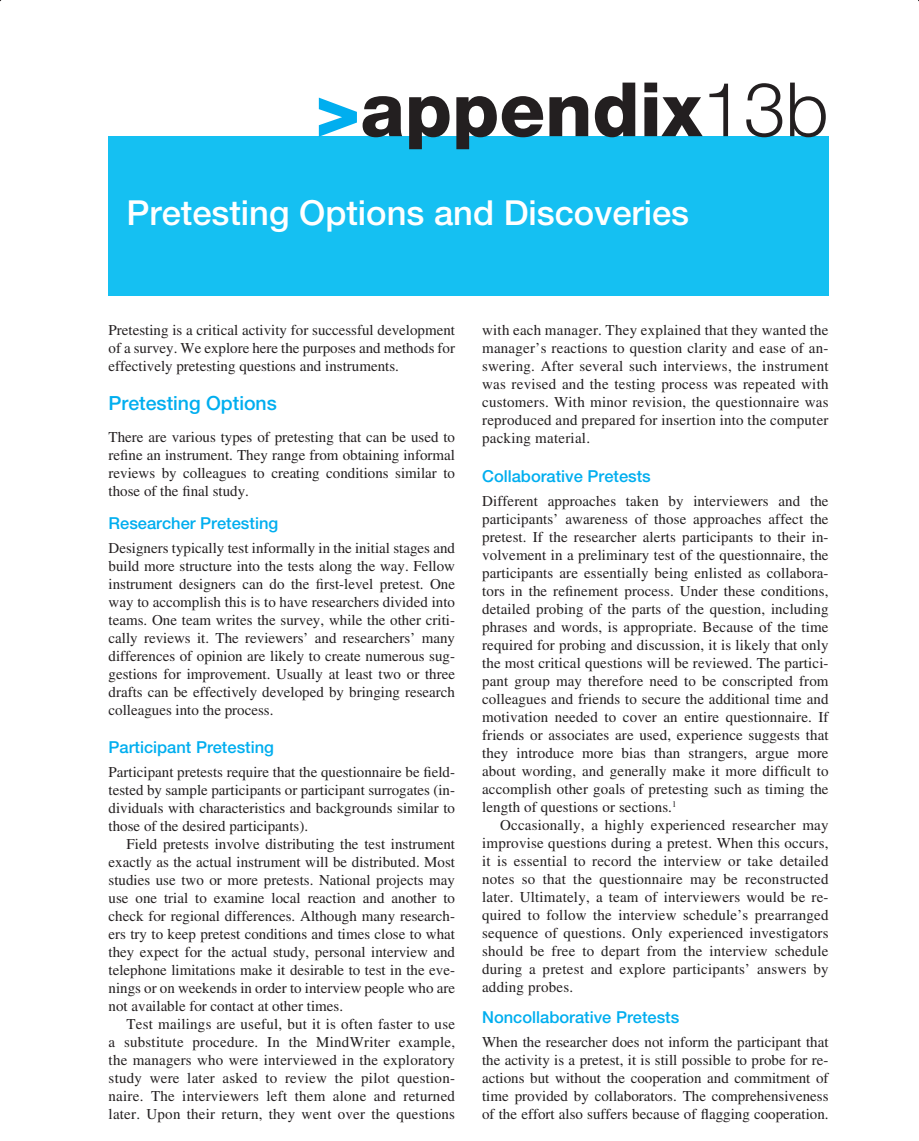
<style>
.page{position:relative;width:919px;height:1141px;background:#fff}
.page>*{position:absolute;margin:0;border:0;box-sizing:border-box;transform-origin:0 0}
.t1{font:800 75px "Helvetica Neue LT Std";color:#231f20}
.t2{font:500 34.5px "Helvetica Neue LT Std";color:#fff}
.t3{font:500 19.5px "Helvetica Neue LT Std";color:#00aeef}
.t4{font:500 16.5px "Helvetica Neue LT Std";color:#00aeef}
.t5{font:15px/18px "Times";color:#231f20;text-align:justify}
.s1{color:#00aeef}
.s2{font-weight:300}
</style>
<div class="page">
<div style="left:109px;top:136px;width:720px;height:159px;background:#15c0f2"></div>
<h1 class="t1" style="left:315px;top:82px;width:515px"><span class="s1">&gt;</span>appendix<span class="s2">13b</span></h1>
<h2 class="t2" style="left:127px;top:200px;width:564px">Pretesting Options and Discoveries</h2>
<p class="t5" style="left:109px;top:322px;width:348px">Pretesting is a critical activity for successful development of a survey. We explore here the purposes and methods for effectively pretesting questions and instruments.</p>
<h3 class="t3" style="left:109px;top:396px;width:170px">Pretesting Options</h3>
<p class="t5" style="left:109px;top:429px;width:348px">There are various types of pretesting that can be used to refine an instrument. They range from obtaining informal reviews by colleagues to creating conditions similar to those of the final study.</p>
<p class="t4" style="left:109px;top:517px;width:171px">Researcher Pretesting</p>
<p class="t5" style="left:109px;top:540px;width:348px">Designers typically test informally in the initial stages and build more structure into the tests along the way. Fellow instrument designers can do the first-level pretest. One way to accomplish this is to have researchers divided into teams. One team writes the survey, while the other criti&shy;cally reviews it. The reviewers’ and researchers’ many differences of opinion are likely to create numerous sug&shy;gestions for improvement. Usually at least two or three drafts can be effectively developed by bringing research colleagues into the process.</p>
<p class="t4" style="left:109px;top:741px;width:167px">Participant Pretesting</p>
<p class="t5" style="left:109px;top:764px;width:348px">Participant pretests require that the questionnaire be field&shy;tested by sample participants or participant surrogates (in&shy;dividuals with characteristics and backgrounds similar to those of the desired participants).</p>
<p class="t5" style="left:109px;top:836px;width:348px;text-indent:18px">Field pretests involve distributing the test instrument exactly as the actual instrument will be distributed. Most studies use two or more pretests. National projects may use one trial to examine local reaction and another to check for regional differences. Although many research&shy;ers try to keep pretest conditions and times close to what they expect for the actual study, personal interview and telephone limitations make it desirable to test in the eve&shy;nings or on weekends in order to interview people who are not available for contact at other times.</p>
<p class="t5" style="left:109px;top:1016px;width:348px;text-indent:18px">Test mailings are useful, but it is often faster to use a substitute procedure. In the MindWriter example, the managers who were interviewed in the exploratory study were later asked to review the pilot question&shy;naire. The interviewers left them alone and returned later. Upon their return, they went over the questions</p>
<p class="t5" style="left:482px;top:322px;width:348px">with each manager. They explained that they wanted the manager’s reactions to question clarity and ease of an&shy;swering. After several such interviews, the instrument was revised and the testing process was repeated with customers. With minor revision, the questionnaire was reproduced and prepared for insertion into the computer packing material.</p>
<p class="t4" style="left:482px;top:470px;width:170px">Collaborative Pretests</p>
<p class="t5" style="left:482px;top:493px;width:348px">Different approaches taken by interviewers and the participants’ awareness of those approaches affect the pretest. If the researcher alerts participants to their in&shy;volvement in a preliminary test of the questionnaire, the participants are essentially being enlisted as collabora&shy;tors in the refinement process. Under these conditions, detailed probing of the parts of the question, including phrases and words, is appropriate. Because of the time required for probing and discussion, it is likely that only the most critical questions will be reviewed. The partici&shy;pant group may therefore need to be conscripted from colleagues and friends to secure the additional time and motivation needed to cover an entire questionnaire. If friends or associates are used, experience suggests that they introduce more bias than strangers, argue more about wording, and generally make it more difficult to accomplish other goals of pretesting such as timing the length of questions or sections. <sup>1</sup></p>
<p class="t5" style="left:482px;top:817px;width:348px;text-indent:18px">Occasionally, a highly experienced researcher may improvise questions during a pretest. When this occurs, it is essential to record the interview or take detailed notes so that the questionnaire may be reconstructed later. Ultimately, a team of interviewers would be re&shy;quired to follow the interview schedule’s prearranged sequence of questions. Only experienced investigators should be free to depart from the interview schedule during a pretest and explore participants’ answers by adding probes.</p>
<p class="t4" style="left:482px;top:1011px;width:199px">Noncollaborative Pretests</p>
<p class="t5" style="left:482px;top:1034px;width:348px">When the researcher does not inform the participant that the activity is a pretest, it is still possible to probe for re&shy;actions but without the cooperation and commitment of time provided by collaborators. The comprehensiveness of the effort also suffers because of flagging cooperation.</p>
</div>
